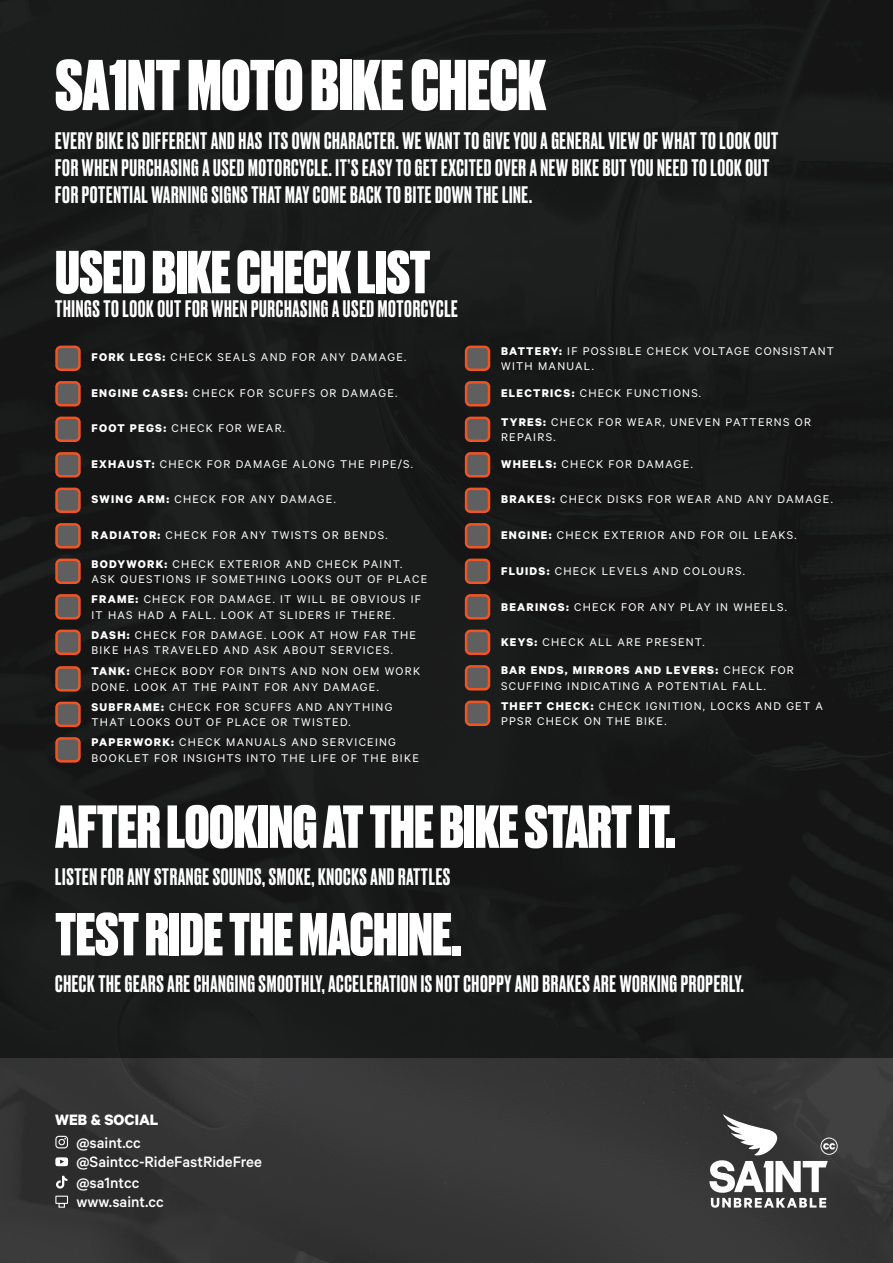
<style>
.page{position:relative;width:893px;height:1263px;background:#fff}
.page>*{position:absolute;margin:0;border:0;box-sizing:border-box;transform-origin:0 0}
.t1{font:800 67.5px "Druk";color:#fff}
.t2{font:800 57px "Druk";color:#fff}
.t3{font:500 22.5px/27px "Druk";letter-spacing:.03em;color:#fff}
.t4{font:500 16.95px/19.8px "Calibre";color:#fff}
.t5{font:700 16.95px "Calibre";color:#fff}
.t6{font:12.6px/15.1px "Calibre";letter-spacing:.1em;color:#fff}
.s1{font-weight:700}
</style>
<div class="page">
<img style="left:0;top:0;width:893px;height:1263px">
<div style="left:57px;top:347px;width:22px;height:23px;background:#5f5f5f;border-radius:4px"></div>
<div style="left:55px;top:346px;width:26px;height:25px;border:3px solid #f15422;border-radius:4px"></div>
<div style="left:466px;top:347px;width:23px;height:23px;background:#5f5f5f;border-radius:4px"></div>
<div style="left:465px;top:346px;width:25px;height:25px;border:3px solid #f15422;border-radius:4px"></div>
<div style="left:57px;top:631px;width:22px;height:23px;background:#5f5f5f;border-radius:4px"></div>
<div style="left:55px;top:630px;width:26px;height:25px;border:3px solid #f15422;border-radius:4px"></div>
<div style="left:466px;top:631px;width:23px;height:23px;background:#5f5f5f;border-radius:4px"></div>
<div style="left:465px;top:630px;width:25px;height:25px;border:3px solid #f15422;border-radius:4px"></div>
<div style="left:57px;top:489px;width:22px;height:23px;background:#5f5f5f;border-radius:4px"></div>
<div style="left:55px;top:488px;width:26px;height:25px;border:3px solid #f15422;border-radius:4px"></div>
<div style="left:466px;top:489px;width:23px;height:23px;background:#5f5f5f;border-radius:4px"></div>
<div style="left:465px;top:488px;width:25px;height:25px;border:3px solid #f15422;border-radius:4px"></div>
<div style="left:57px;top:418px;width:22px;height:23px;background:#5f5f5f;border-radius:4px"></div>
<div style="left:55px;top:417px;width:26px;height:25px;border:3px solid #f15422;border-radius:4px"></div>
<div style="left:466px;top:418px;width:23px;height:23px;background:#5f5f5f;border-radius:4px"></div>
<div style="left:465px;top:417px;width:25px;height:25px;border:3px solid #f15422;border-radius:4px"></div>
<div style="left:57px;top:667px;width:22px;height:23px;background:#5f5f5f;border-radius:4px"></div>
<div style="left:55px;top:666px;width:26px;height:25px;border:3px solid #f15422;border-radius:4px"></div>
<div style="left:57px;top:560px;width:22px;height:23px;background:#5f5f5f;border-radius:4px"></div>
<div style="left:55px;top:559px;width:26px;height:25px;border:3px solid #f15422;border-radius:4px"></div>
<div style="left:466px;top:560px;width:23px;height:23px;background:#5f5f5f;border-radius:4px"></div>
<div style="left:465px;top:559px;width:25px;height:25px;border:3px solid #f15422;border-radius:4px"></div>
<div style="left:57px;top:382px;width:22px;height:23px;background:#5f5f5f;border-radius:4px"></div>
<div style="left:55px;top:381px;width:26px;height:25px;border:3px solid #f15422;border-radius:4px"></div>
<div style="left:466px;top:382px;width:23px;height:23px;background:#5f5f5f;border-radius:4px"></div>
<div style="left:465px;top:381px;width:25px;height:25px;border:3px solid #f15422;border-radius:4px"></div>
<div style="left:466px;top:666px;width:23px;height:23px;background:#5f5f5f;border-radius:4px"></div>
<div style="left:465px;top:665px;width:25px;height:25px;border:3px solid #f15422;border-radius:4px"></div>
<div style="left:466px;top:702px;width:23px;height:23px;background:#5f5f5f;border-radius:4px"></div>
<div style="left:465px;top:701px;width:25px;height:25px;border:3px solid #f15422;border-radius:4px"></div>
<div style="left:57px;top:524px;width:22px;height:23px;background:#5f5f5f;border-radius:4px"></div>
<div style="left:55px;top:523px;width:26px;height:25px;border:3px solid #f15422;border-radius:4px"></div>
<div style="left:466px;top:524px;width:23px;height:23px;background:#5f5f5f;border-radius:4px"></div>
<div style="left:465px;top:523px;width:25px;height:25px;border:3px solid #f15422;border-radius:4px"></div>
<div style="left:57px;top:453px;width:22px;height:23px;background:#5f5f5f;border-radius:4px"></div>
<div style="left:55px;top:452px;width:26px;height:25px;border:3px solid #f15422;border-radius:4px"></div>
<div style="left:466px;top:453px;width:23px;height:23px;background:#5f5f5f;border-radius:4px"></div>
<div style="left:465px;top:452px;width:25px;height:25px;border:3px solid #f15422;border-radius:4px"></div>
<div style="left:57px;top:703px;width:22px;height:23px;background:#5f5f5f;border-radius:4px"></div>
<div style="left:55px;top:702px;width:26px;height:25px;border:3px solid #f15422;border-radius:4px"></div>
<div style="left:57px;top:738px;width:22px;height:23px;background:#5f5f5f;border-radius:4px"></div>
<div style="left:55px;top:737px;width:26px;height:25px;border:3px solid #f15422;border-radius:4px"></div>
<div style="left:57px;top:595px;width:22px;height:23px;background:#5f5f5f;border-radius:4px"></div>
<div style="left:55px;top:594px;width:26px;height:25px;border:3px solid #f15422;border-radius:4px"></div>
<div style="left:466px;top:595px;width:23px;height:23px;background:#5f5f5f;border-radius:4px"></div>
<div style="left:465px;top:594px;width:25px;height:25px;border:3px solid #f15422;border-radius:4px"></div>
<svg style="left:55px;top:1136px;width:13px;height:12px"></svg>
<svg style="left:56px;top:1176px;width:11px;height:12px"></svg>
<svg style="left:55px;top:1157px;width:13px;height:9px"></svg>
<div style="left:55px;top:1196px;width:13px;height:8px;border:1px solid #fff"></div>
<svg style="left:58px;top:1202px;width:7px;height:6px"></svg>
<svg style="left:709px;top:1114px;width:129px;height:94px"></svg>
<h1 class="t1" style="left:55px;top:38px;width:492px">SA1NT MOTO BIKE CHECK</h1>
<p class="t3" style="left:55px;top:126px;width:725px">EVERY BIKE IS DIFFERENT AND HAS ITS OWN CHARACTER. WE WANT TO GIVE YOU A GENERAL VIEW OF WHAT TO LOOK OUT<br>FOR WHEN PURCHASING A USED MOTORCYCLE. IT’S EASY TO GET EXCITED OVER A NEW BIKE BUT YOU NEED TO LOOK OUT<br>FOR POTENTIAL WARNING SIGNS THAT MAY COME BACK TO BITE DOWN THE LINE.</p>
<h2 class="t2" style="left:55px;top:233px;width:377px">USED BIKE CHECK LIST</h2>
<h3 class="t3" style="left:55px;top:294px;width:404px">THINGS TO LOOK OUT FOR WHEN PURCHASING A USED MOTORCYCLE</h3>
<p class="t6" style="left:91px;top:349px;width:316px"><span class="s1">FORK LEGS:</span> CHECK SEALS AND FOR ANY DAMAGE.</p>
<p class="t6" style="left:501px;top:343px;width:334px"><span class="s1">BATTERY:</span> IF POSSIBLE CHECK VOLTAGE CONSISTANT<br>WITH MANUAL.</p>
<p class="t6" style="left:91px;top:385px;width:307px"><span class="s1">ENGINE CASES:</span> CHECK FOR SCUFFS OR DAMAGE.</p>
<p class="t6" style="left:501px;top:385px;width:202px"><span class="s1">ELECTRICS:</span> CHECK FUNCTIONS.</p>
<p class="t6" style="left:91px;top:420px;width:195px"><span class="s1">FOOT PEGS:</span> CHECK FOR WEAR.</p>
<p class="t6" style="left:501px;top:414px;width:311px"><span class="s1">TYRES:</span> CHECK FOR WEAR, UNEVEN PATTERNS OR<br>REPAIRS.</p>
<p class="t6" style="left:91px;top:456px;width:323px"><span class="s1">EXHAUST:</span> CHECK FOR DAMAGE ALONG THE PIPE/S.</p>
<p class="t6" style="left:501px;top:456px;width:193px"><span class="s1">WHEELS:</span> CHECK FOR DAMAGE.</p>
<p class="t6" style="left:91px;top:491px;width:246px"><span class="s1">SWING ARM:</span> CHECK FOR ANY DAMAGE.</p>
<p class="t6" style="left:501px;top:491px;width:333px"><span class="s1">BRAKES:</span> CHECK DISKS FOR WEAR AND ANY DAMAGE.</p>
<p class="t6" style="left:91px;top:527px;width:298px"><span class="s1">RADIATOR:</span> CHECK FOR ANY TWISTS OR BENDS.</p>
<p class="t6" style="left:501px;top:527px;width:297px"><span class="s1">ENGINE:</span> CHECK EXTERIOR AND FOR OIL LEAKS.</p>
<p class="t6" style="left:91px;top:556px;width:337px"><span class="s1">BODYWORK:</span> CHECK EXTERIOR AND CHECK PAINT.<br>ASK QUESTIONS IF SOMETHING LOOKS OUT OF PLACE</p>
<p class="t6" style="left:501px;top:563px;width:245px"><span class="s1">FLUIDS:</span> CHECK LEVELS AND COLOURS.</p>
<p class="t6" style="left:91px;top:591px;width:331px"><span class="s1">FRAME:</span> CHECK FOR DAMAGE. IT WILL BE OBVIOUS IF<br>IT HAS HAD A FALL. LOOK AT SLIDERS IF THERE.</p>
<p class="t6" style="left:501px;top:599px;width:287px"><span class="s1">BEARINGS:</span> CHECK FOR ANY PLAY IN WHEELS.</p>
<p class="t6" style="left:91px;top:627px;width:326px"><span class="s1">DASH:</span> CHECK FOR DAMAGE. LOOK AT HOW FAR THE<br>BIKE HAS TRAVELED AND ASK ABOUT SERVICES.</p>
<p class="t6" style="left:501px;top:634px;width:205px"><span class="s1">KEYS:</span> CHECK ALL ARE PRESENT.</p>
<p class="t6" style="left:501px;top:662px;width:294px"><span class="s1">BAR ENDS, MIRRORS AND LEVERS:</span> CHECK FOR<br>SCUFFING INDICATING A POTENTIAL FALL.</p>
<p class="t6" style="left:501px;top:698px;width:323px"><span class="s1">THEFT CHECK:</span> CHECK IGNITION, LOCKS AND GET A<br>PPSR CHECK ON THE BIKE.</p>
<p class="t6" style="left:91px;top:663px;width:330px"><span class="s1">TANK:</span> CHECK BODY FOR DINTS AND NON OEM WORK<br>DONE. LOOK AT THE PAINT FOR ANY DAMAGE.</p>
<p class="t6" style="left:91px;top:699px;width:302px"><span class="s1">SUBFRAME:</span> CHECK FOR SCUFFS AND ANYTHING<br>THAT LOOKS OUT OF PLACE OR TWISTED.</p>
<p class="t6" style="left:91px;top:734px;width:329px"><span class="s1">PAPERWORK:</span> CHECK MANUALS AND SERVICEING<br>BOOKLET FOR INSIGHTS INTO THE LIFE OF THE BIKE</p>
<h2 class="t2" style="left:55px;top:787px;width:621px">AFTER LOOKING AT THE BIKE START IT.</h2>
<h3 class="t3" style="left:55px;top:861px;width:397px">LISTEN FOR ANY STRANGE SOUNDS, SMOKE, KNOCKS AND RATTLES</h3>
<h2 class="t2" style="left:55px;top:895px;width:408px">TEST RIDE THE MACHINE.</h2>
<h3 class="t3" style="left:55px;top:969px;width:690px">CHECK THE GEARS ARE CHANGING SMOOTHLY, ACCELERATION IS NOT CHOPPY AND BRAKES ARE WORKING PROPERLY.</h3>
<h3 class="t5" style="left:55px;top:1109px;width:105px">WEB &amp; SOCIAL</h3>
<h3 class="t4" style="left:76px;top:1132px;width:187px">@saint.cc @Saintcc-RideFastRideFree @sa1ntcc<br>www.saint.cc</h3>
</div>
